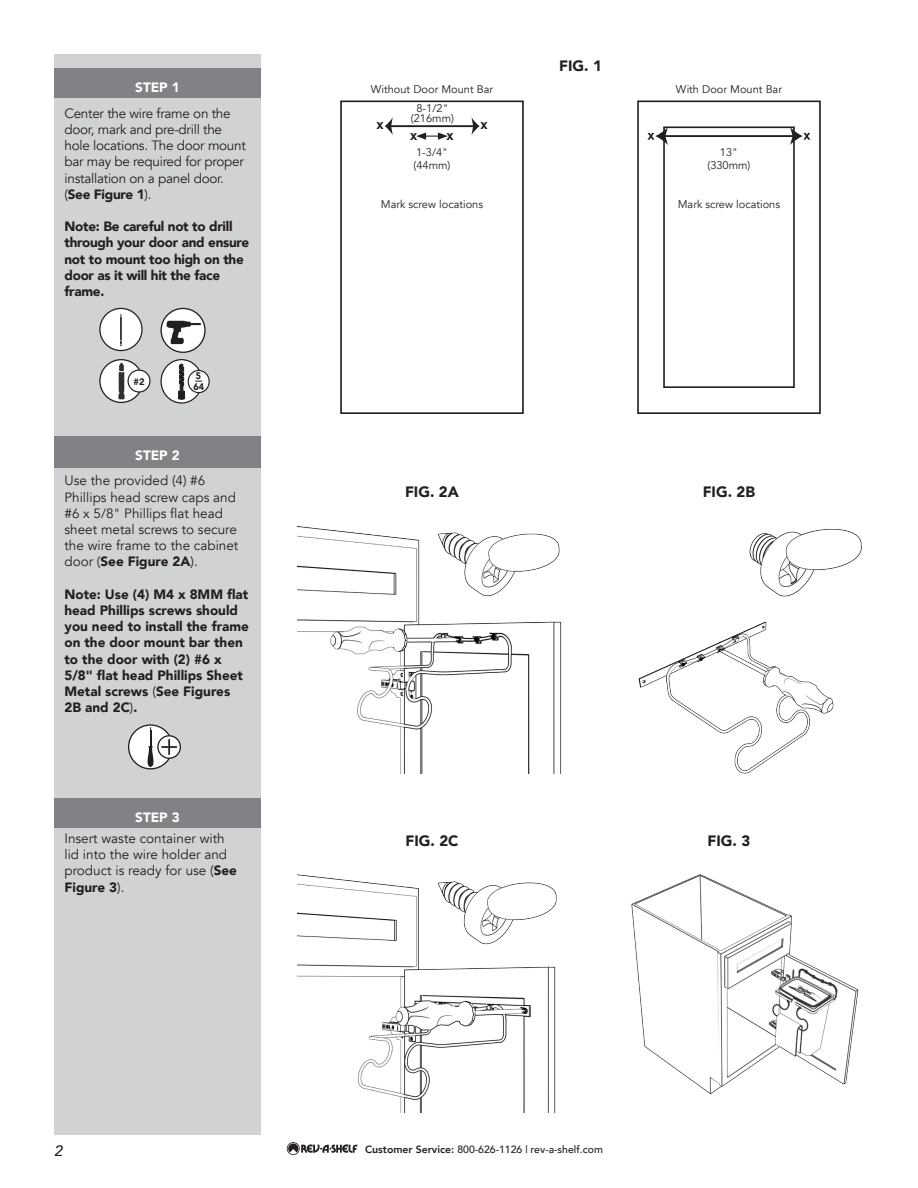
<style>
.page{position:relative;width:918px;height:1188px;background:#fff}
.page>*{position:absolute;margin:0;border:0;box-sizing:border-box;transform-origin:0 0}
.t1{font:900 15px "Avenir";color:#231f20}
.t2{font:italic 500 15px "Avenir";color:#231f20}
.t3{font:13.5px/16.2px "Avenir";color:#231f20}
.t4{font:900 13.5px/16.2px "Avenir";color:#231f20}
.t5{font:13.5px/16.2px "Avenir";letter-spacing:-.02em;color:#231f20}
.t6{font:900 13.5px/16.2px "Avenir";letter-spacing:-.02em;color:#231f20}
.t7{font:900 13.5px "Avenir";color:#fff}
.t8{font:700 13.05px "Arial";color:#231f20}
.t9{font:11.1px/13.2px "Avenir";color:#231f20;text-align:center}
.t10{font:500 10.5px "Avenir";color:#231f20}
.t11{font:900 9.45px/10.9px "Avenir";color:#231f20;scale:.94 1}
.t12{font:900 9.45px "Avenir";color:#231f20}
.s1{font-weight:900}
.s2{font-weight:400}
.s3{font-weight:800}
</style>
<div class="page">
<div style="left:340px;top:101px;width:184px;height:313px;border:2px solid #231f20"></div>
<div style="left:663px;top:126px;width:132px;height:262px;border:2px solid #231f20"></div>
<div style="left:637px;top:101px;width:184px;height:313px;border:2px solid #231f20"></div>
<svg style="left:287px;top:1142px;width:71px;height:13px"></svg>
<div style="left:54px;top:54px;width:207px;height:1080px;background:#d1d2d4"></div>
<div style="left:54px;top:436px;width:207px;height:32px;background:#808285"></div>
<div style="left:54px;top:798px;width:207px;height:30px;background:#808285"></div>
<hr style="left:391px;top:125px;width:83px;height:2px;background:#231f20">
<svg style="left:385px;top:117px;width:8px;height:18px"></svg>
<svg style="left:472px;top:118px;width:8px;height:16px"></svg>
<hr style="left:665px;top:135px;width:129px;height:2px;background:#231f20">
<svg style="left:647px;top:127px;width:21px;height:18px"></svg>
<svg style="left:790px;top:127px;width:20px;height:18px"></svg>
<svg style="left:416px;top:132px;width:32px;height:8px"></svg>
<div style="left:54px;top:68px;width:207px;height:30px;background:#808285"></div>
<svg style="left:161px;top:308px;width:44px;height:44px"></svg>
<div style="left:160px;top:308px;width:46px;height:45px;border:1px solid #231f20;border-radius:50%"></div>
<svg style="left:167px;top:321px;width:34px;height:23px"></svg>
<div style="left:100px;top:308px;width:42px;height:43px;background:#fff;border-radius:50%"></div>
<div style="left:99px;top:308px;width:44px;height:43px;border:1px solid #231f20;border-radius:50%"></div>
<svg style="left:120px;top:313px;width:2px;height:33px"></svg>
<div style="left:161px;top:360px;width:41px;height:43px;background:#fff;border-radius:50%"></div>
<div style="left:160px;top:359px;width:43px;height:45px;border:1px solid #231f20;border-radius:50%"></div>
<svg style="left:178px;top:364px;width:7px;height:36px"></svg>
<svg style="left:188px;top:370px;width:21px;height:23px"></svg>
<div style="left:188px;top:370px;width:22px;height:23px;border:1px solid #231f20;border-radius:50%"></div>
<div style="left:100px;top:360px;width:43px;height:42px;background:#fff;border-radius:50%"></div>
<svg style="left:118px;top:363px;width:7px;height:36px"></svg>
<div style="left:99px;top:359px;width:44px;height:44px;border:1px solid #231f20;border-radius:50%"></div>
<div style="left:128px;top:370px;width:22px;height:22px;background:#fff;border-radius:50%"></div>
<div style="left:127px;top:370px;width:24px;height:23px;border:1px solid #231f20;border-radius:50%"></div>
<div style="left:129px;top:725px;width:43px;height:44px;background:#fff;border-radius:50%"></div>
<div style="left:128px;top:724px;width:45px;height:46px;border:1px solid #231f20;border-radius:50%"></div>
<svg style="left:147px;top:727px;width:7px;height:40px"></svg>
<svg style="left:158px;top:736px;width:22px;height:22px"></svg>
<div style="left:157px;top:735px;width:24px;height:24px;border:1px solid #231f20;border-radius:50%"></div>
<svg style="left:162px;top:740px;width:14px;height:14px"></svg>
<img style="left:631px;top:874px;width:228px;height:221px">
<img style="left:297px;top:526px;width:265px;height:247px">
<img style="left:297px;top:874px;width:259px;height:238px">
<img style="left:749px;top:529px;width:113px;height:68px">
<img style="left:638px;top:621px;width:196px;height:153px">
<img style="left:437px;top:878px;width:120px;height:70px">
<img style="left:437px;top:529px;width:125px;height:71px">
<p class="t7" style="left:135px;top:76px;width:46px">STEP 1</p>
<p class="t5" style="left:64px;top:105px;width:183px">Center the wire frame on the door, mark and pre-drill the hole locations. The door mount bar may be required for proper installation on a panel door. (<span class="s1">See Figure 1</span>).</p>
<p class="t6" style="left:64px;top:218px;width:186px">Note: Be careful not to drill through your door and ensure not to mount too high on the door as it will hit the face frame.</p>
<p class="t12" style="left:133px;top:374px;width:13px">#2</p>
<p class="t11" style="left:193px;top:370px;width:13px">5<br>64</p>
<p class="t7" style="left:135px;top:444px;width:46px">STEP 2</p>
<p class="t3" style="left:64px;top:473px;width:175px">Use the provided (4) #6<br>Phillips head screw caps and #6 x 5/8" Phillips flat head sheet metal screws to secure the wire frame to the cabinet door (<span class="s1">See Figure 2A</span>).</p>
<p class="t4" style="left:64px;top:586px;width:186px">Note: Use (4) M4 x 8MM flat head Phillips screws should you need to install the frame on the door mount bar then to the door with (2) #6 x<br>5/8" flat head Phillips Sheet<br>Metal screws <span class="s2">(</span>See Figures<br>2B and 2C<span class="s2">)</span>.</p>
<p class="t7" style="left:135px;top:806px;width:46px">STEP 3</p>
<p class="t3" style="left:64px;top:831px;width:174px">Insert waste container with lid into the wire holder and product is ready for use (<span class="s1">See<br>Figure 3</span>).</p>
<p class="t1" style="left:559px;top:52px;width:44px">FIG. 1</p>
<p class="t9" style="left:371px;top:83px;width:124px">Without Door Mount Bar</p>
<p class="t9" style="left:676px;top:83px;width:108px">With Door Mount Bar</p>
<p class="t9" style="left:411px;top:103px;width:45px;line-height:10.2px">8-1/2" (216mm)</p>
<p class="t9" style="left:707px;top:146px;width:45px">13" (330mm)</p>
<p class="t8" style="left:376px;top:116px;width:9px">x</p>
<p class="t8" style="left:480px;top:116px;width:9px">x</p>
<p class="t8" style="left:410px;top:126px;width:9px">x</p>
<p class="t8" style="left:446px;top:126px;width:9px">x</p>
<p class="t9" style="left:414px;top:146px;width:38px;text-align:left">1-3/4" (44mm)</p>
<p class="t9" style="left:381px;top:198px;width:104px">Mark screw locations</p>
<p class="t9" style="left:678px;top:198px;width:104px">Mark screw locations</p>
<p class="t1" style="left:405px;top:479px;width:55px">FIG. 2A</p>
<p class="t1" style="left:703px;top:479px;width:54px">FIG. 2B</p>
<p class="t1" style="left:405px;top:827px;width:55px">FIG. 2C</p>
<p class="t1" style="left:708px;top:827px;width:44px">FIG. 3</p>
<p class="t2" style="left:54px;top:1142px;width:10px">2</p>
<p class="t10" style="left:365px;top:1140px;width:239px"><span class="s3">Customer Service:</span> 800-626-1126 | rev-a-shelf.com</p>
</div>
